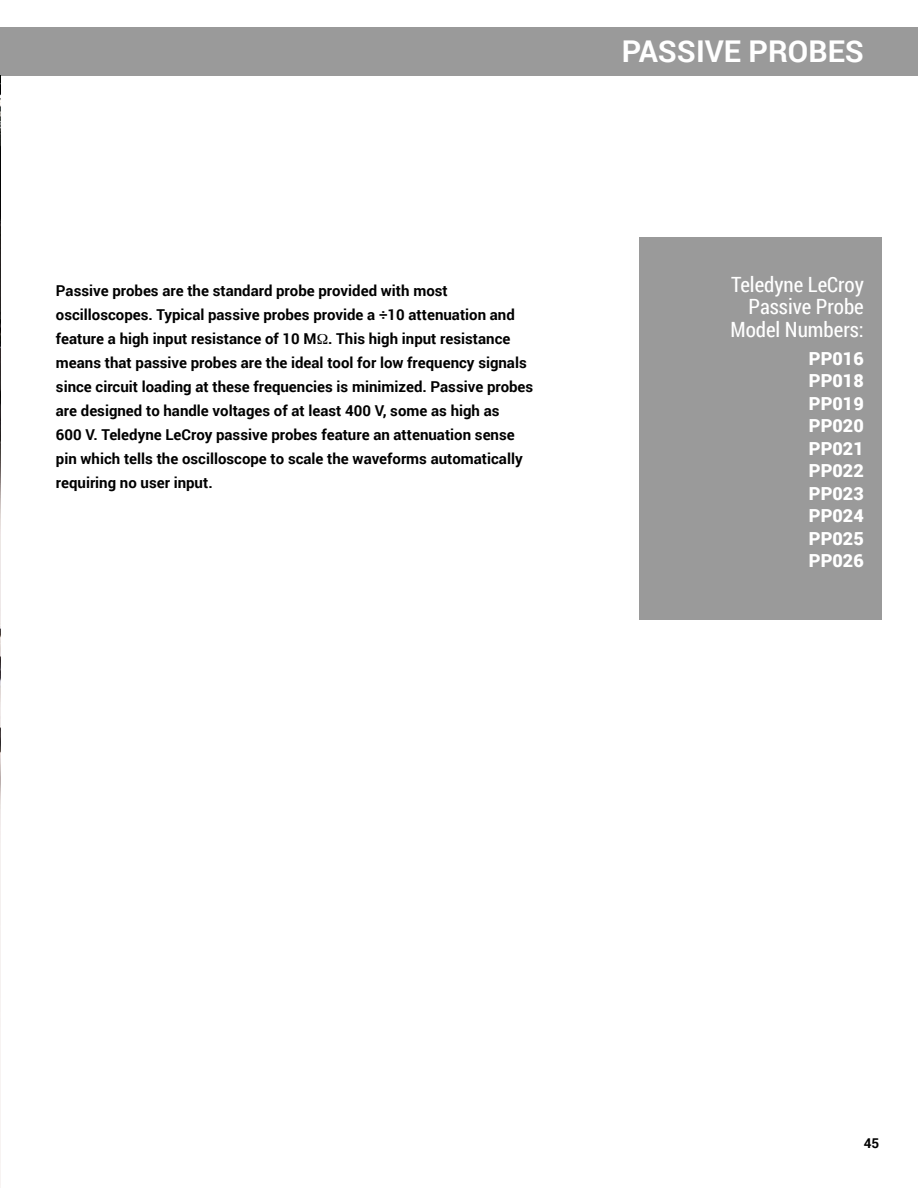
<style>
.page{position:relative;width:918px;height:1188px;background:#fff}
.page>*{position:absolute;margin:0;border:0;box-sizing:border-box;transform-origin:0 0}
.t1{font:700 30px "Roboto";color:#fff}
.t2{font:21px/22.5px "Roboto Condensed";color:#fff;text-align:right}
.t3{font:900 18px/22.5px "Roboto";color:#fff;text-align:justify}
.t4{font:700 15px/24px "Roboto";color:#000}
.t5{font:700 13.5px "Roboto";color:#000}
</style>
<div class="page">
<div style="left:0;top:27px;width:918px;height:49px;background:#9a9a9a"></div>
<div style="left:639px;top:237px;width:243px;height:382px;background:#9a9a9a"></div>
<img style="left:0;top:76px;width:1px;height:1112px">
<h1 class="t1" style="left:622px;top:30px;width:244px">PASSIVE PROBES</h1>
<p class="t4" style="left:56px;top:278px;width:479px">Passive probes are the standard probe provided with most oscilloscopes. Typical passive probes provide a ÷10 attenuation and feature a high input resistance of 10 M . This high input resistance means that passive probes are the ideal tool for low frequency signals since circuit loading at these frequencies is minimized. Passive probes are designed to handle voltages of at least 400 V, some as high as<br>600 V. Teledyne LeCroy passive probes feature an attenuation sense pin which tells the oscilloscope to scale the waveforms automatically requiring no user input.</p>
<h2 class="t2" style="left:730px;top:272px;width:135px">Teledyne LeCroy<br>Passive Probe<br>Model Numbers:</h2>
<p class="t3" style="left:809px;top:346px;width:56px">PP016<br>PP018<br>PP019<br>PP020<br>PP021<br>PP022<br>PP023<br>PP024<br>PP025<br>PP026</p>
<p class="t5" style="left:864px;top:1134px;width:17px">45</p>
</div>
